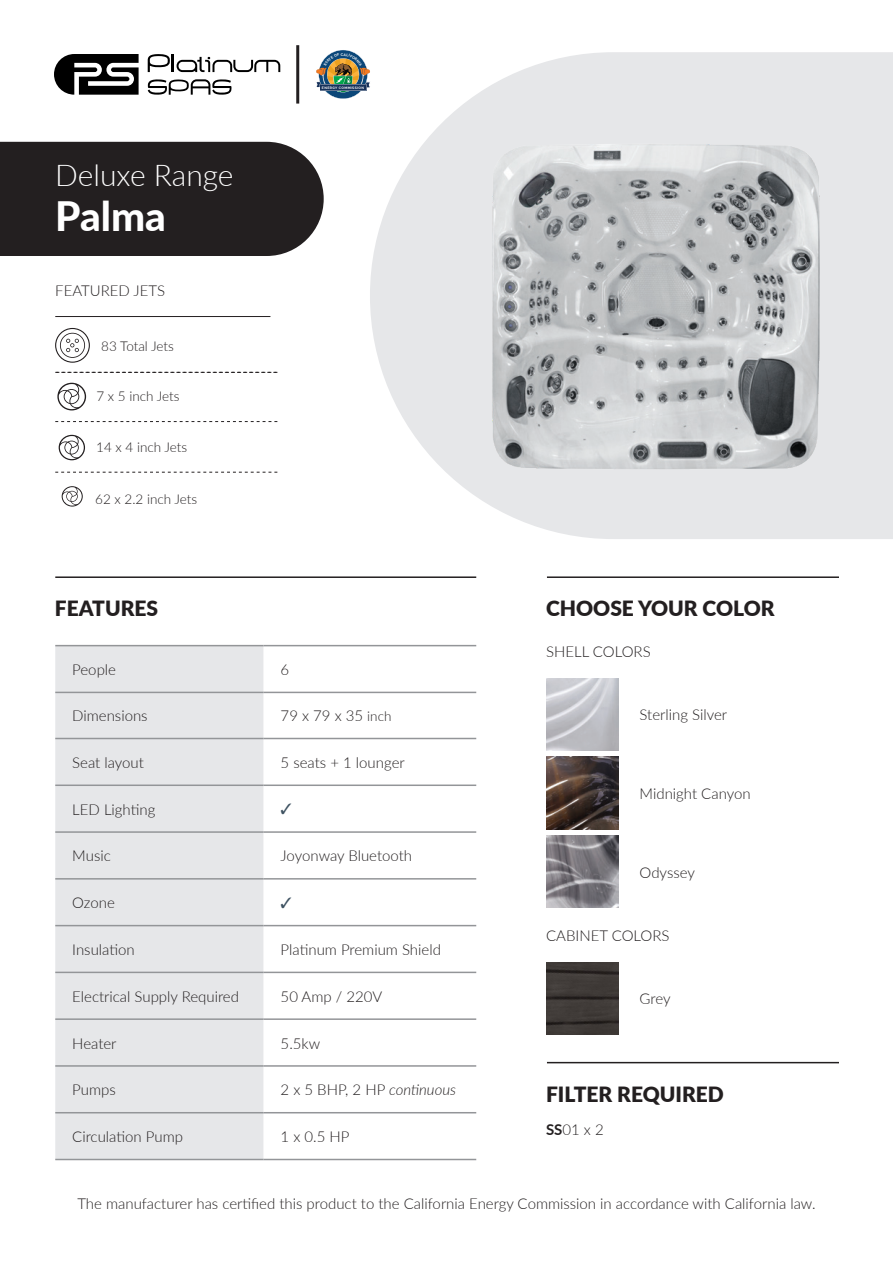
<style>
.page{position:relative;width:893px;height:1263px;background:#fff}
.page>*{position:absolute;margin:0;border:0;box-sizing:border-box;transform-origin:0 0}
.t1{font:800 40.5px "Lato";color:#fff}
.t2{font:300 30px "Lato";color:#fff}
.t3{font:900 21px "Lato";color:#231f20}
.t4{font:300 15px "Lato";color:#231f20}
.t5{font:300 13.5px "Lato";color:#231f20}
.t6{font:700 3.45px "Raleway";letter-spacing:.1em;color:#fff}
.s1{font-size:13.5px}
.s2{font-style:italic}
.s3{font-weight:700}
</style>
<div class="page">
<svg style="left:370px;top:52px;width:523px;height:487px;fill:#e6e7e9"></svg>
<div style="left:0;top:142px;width:324px;height:114px;background:#231f20"></div>
<hr style="left:55px;top:316px;width:215px;height:1px;background:#231f20">
<hr style="left:55px;top:576px;width:421px;height:2px;background:#231f20">
<svg style="left:54px;top:54px;width:85px;height:41px"></svg>
<svg style="left:148px;top:54px;width:132px;height:18px"></svg>
<svg style="left:148px;top:79px;width:83px;height:16px"></svg>
<svg style="left:55px;top:372px;width:222px;height:1px"></svg>
<img style="left:484px;top:142px;width:346px;height:328px">
<div style="left:55px;top:646px;width:209px;height:513px;background:#e6e7e9"></div>
<svg style="left:264px;top:646px;width:212px;height:513px"></svg>
<hr style="left:55px;top:645px;width:209px;height:1px;background:#939598">
<hr style="left:264px;top:645px;width:212px;height:1px;background:#939598">
<hr style="left:55px;top:692px;width:209px;height:1px;background:#939598">
<hr style="left:264px;top:692px;width:212px;height:1px;background:#939598">
<hr style="left:55px;top:738px;width:209px;height:1px;background:#939598">
<hr style="left:264px;top:738px;width:212px;height:1px;background:#939598">
<hr style="left:55px;top:784px;width:209px;height:2px;background:#939598">
<hr style="left:264px;top:784px;width:212px;height:2px;background:#939598">
<hr style="left:55px;top:831px;width:209px;height:2px;background:#939598">
<hr style="left:264px;top:831px;width:212px;height:2px;background:#939598">
<hr style="left:55px;top:878px;width:209px;height:1px;background:#939598">
<hr style="left:264px;top:878px;width:212px;height:1px;background:#939598">
<hr style="left:55px;top:925px;width:209px;height:1px;background:#939598">
<hr style="left:264px;top:925px;width:212px;height:1px;background:#939598">
<hr style="left:55px;top:972px;width:209px;height:1px;background:#939598">
<hr style="left:264px;top:972px;width:212px;height:1px;background:#939598">
<hr style="left:55px;top:1018px;width:209px;height:2px;background:#939598">
<hr style="left:264px;top:1018px;width:212px;height:2px;background:#939598">
<hr style="left:55px;top:1065px;width:209px;height:2px;background:#939598">
<hr style="left:264px;top:1065px;width:212px;height:2px;background:#939598">
<hr style="left:55px;top:1112px;width:209px;height:1px;background:#939598">
<hr style="left:264px;top:1112px;width:212px;height:1px;background:#939598">
<hr style="left:55px;top:1159px;width:209px;height:1px;background:#939598">
<hr style="left:264px;top:1159px;width:212px;height:1px;background:#939598">
<svg style="left:55px;top:328px;width:35px;height:35px"></svg>
<svg style="left:57px;top:383px;width:29px;height:27px"></svg>
<svg style="left:59px;top:435px;width:26px;height:25px"></svg>
<svg style="left:62px;top:486px;width:21px;height:21px"></svg>
<svg style="left:55px;top:421px;width:222px;height:1px"></svg>
<svg style="left:55px;top:472px;width:222px;height:1px"></svg>
<hr style="left:547px;top:576px;width:292px;height:2px;background:#231f20">
<hr style="left:547px;top:1062px;width:292px;height:1px;background:#231f20">
<img style="left:546px;top:962px;width:72px;height:72px">
<img style="left:546px;top:678px;width:72px;height:72px">
<img style="left:546px;top:835px;width:72px;height:72px">
<img style="left:546px;top:757px;width:72px;height:72px">
<hr style="left:296px;top:45px;width:3px;height:59px;background:#231f20">
<svg style="left:281px;top:804px;width:10px;height:10px"></svg>
<svg style="left:281px;top:897px;width:10px;height:11px"></svg>
<svg style="left:316px;top:50px;width:55px;height:49px"></svg>
<p class="t2" style="left:55px;top:154px;width:180px">Deluxe Range</p>
<p class="t1" style="left:55px;top:186px;width:112px">Palma</p>
<p class="t4" style="left:55px;top:280px;width:111px">FEATURED JETS</p>
<p class="t5" style="left:101px;top:336px;width:74px">83 Total Jets</p>
<p class="t5" style="left:96px;top:387px;width:85px">7 x 5 inch Jets</p>
<p class="t5" style="left:96px;top:438px;width:92px">14 x 4 inch Jets</p>
<p class="t5" style="left:95px;top:489px;width:103px">62 x 2.2 inch Jets</p>
<p class="t3" style="left:55px;top:593px;width:105px">FEATURES</p>
<p class="t6" style="left:322px;top:85px;width:44px">ENERGY COMMISSION</p>
<p class="t4" style="left:72px;top:659px;width:45px">People</p>
<p class="t4" style="left:281px;top:659px;width:10px">6</p>
<p class="t4" style="left:72px;top:706px;width:77px">Dimensions</p>
<p class="t4" style="left:281px;top:706px;width:112px">79 x 79 x 35 <span class="s1">inch</span></p>
<p class="t4" style="left:72px;top:752px;width:73px">Seat layout</p>
<p class="t4" style="left:281px;top:752px;width:126px">5 seats + 1 lounger</p>
<p class="t4" style="left:72px;top:799px;width:85px">LED Lighting</p>
<p class="t4" style="left:72px;top:846px;width:40px">Music</p>
<p class="t4" style="left:281px;top:846px;width:133px">Joyonway Bluetooth</p>
<p class="t4" style="left:72px;top:892px;width:44px">Ozone</p>
<p class="t4" style="left:72px;top:939px;width:64px">Insulation</p>
<p class="t4" style="left:281px;top:939px;width:162px">Platinum Premium Shield</p>
<p class="t4" style="left:72px;top:986px;width:168px">Electrical Supply Required</p>
<p class="t4" style="left:281px;top:986px;width:103px">50 Amp / 220V</p>
<p class="t4" style="left:72px;top:1033px;width:46px">Heater</p>
<p class="t4" style="left:281px;top:1033px;width:41px">5.5kw</p>
<p class="t4" style="left:72px;top:1079px;width:45px">Pumps</p>
<p class="t4" style="left:281px;top:1079px;width:177px">2 x 5 BHP, 2 HP <span class="s2">continuous</span></p>
<p class="t4" style="left:72px;top:1126px;width:112px">Circulation Pump</p>
<p class="t4" style="left:281px;top:1126px;width:70px">1 x 0.5 HP</p>
<p class="t3" style="left:546px;top:593px;width:230px">CHOOSE YOUR COLOR</p>
<p class="t4" style="left:546px;top:641px;width:106px">SHELL COLORS</p>
<p class="t4" style="left:640px;top:704px;width:89px">Sterling Silver</p>
<p class="t4" style="left:640px;top:783px;width:113px">Midnight Canyon</p>
<p class="t4" style="left:640px;top:862px;width:57px">Odyssey</p>
<p class="t4" style="left:546px;top:925px;width:125px">CABINET COLORS</p>
<p class="t4" style="left:640px;top:988px;width:32px">Grey</p>
<p class="t3" style="left:546px;top:1078px;width:179px">FILTER REQUIRED</p>
<p class="t4" style="left:546px;top:1119px;width:59px"><span class="s3">SS</span>01 x 2</p>
<p class="t4" style="left:77px;top:1193px;width:740px">The manufacturer has certified this product to the California Energy Commission in accordance with California law.</p>
</div>
